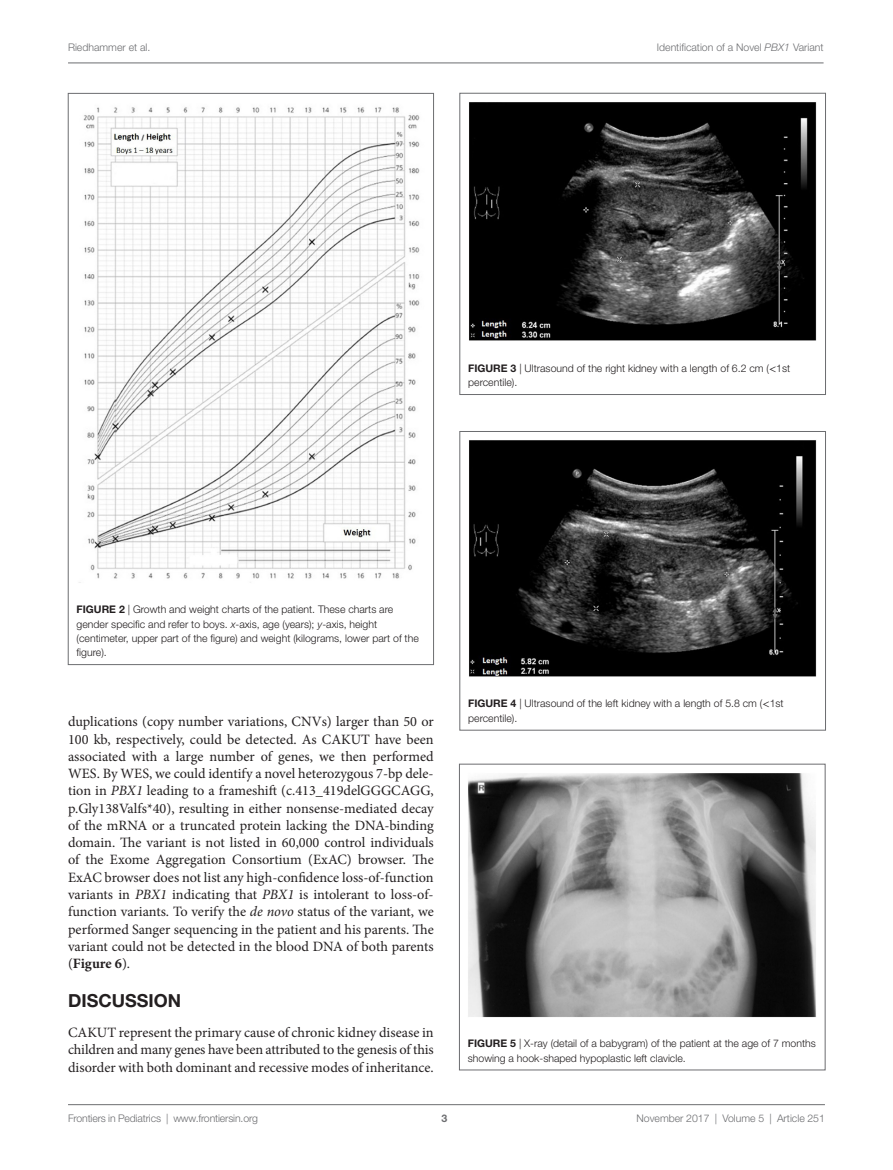
<style>
.page{position:relative;width:893px;height:1170px;background:#fff}
.page>*{position:absolute;margin:0;border:0;box-sizing:border-box;transform-origin:0 0}
.t1{font:700 18px "Helvetica Neue LT Std";color:#231f20}
.t2{font:14.25px/17.2px "Minion Pro";color:#231f20;text-align:justify}
.t3{font:300 10.5px/14.2px "Helvetica Neue LT Std";color:#231f20}
.t4{font:300 10.5px "Helvetica Neue LT Std";color:#6c6d70}
.t5{font:700 10.5px "Helvetica Neue LT Std";color:#6c6d70}
.s1{font-style:italic}
.s2{font-weight:700}
.s3{font-family:"STIX General";font-weight:400}
</style>
<div class="page">
<img style="left:79px;top:107px;width:341px;height:476px">
<img style="left:468px;top:773px;width:348px;height:244px">
<div style="left:459px;top:764px;width:366px;height:306px;border:1px solid #6c6d70"></div>
<img style="left:469px;top:440px;width:348px;height:237px">
<div style="left:460px;top:431px;width:366px;height:299px;border:1px solid #6c6d70"></div>
<img style="left:469px;top:102px;width:348px;height:239px">
<div style="left:460px;top:93px;width:366px;height:301px;border:1px solid #6c6d70"></div>
<hr style="left:68px;top:1104px;width:757px;height:1px;background:#6c6d70">
<hr style="left:68px;top:63px;width:755px;height:1px;background:#6c6d70">
<p class="t4" style="left:68px;top:41px;width:84px">Riedhammer et al.</p>
<p class="t4" style="left:657px;top:41px;width:168px">Identification of a Novel <span class="s1">PBX1</span> Variant</p>
<p class="t3" style="left:468px;top:361px;width:324px"><span class="s2">FIGURE 3</span> | Ultrasound of the right kidney with a length of 6.2 cm (<span class="s3">&lt;</span>1st percentile).</p>
<p class="t3" style="left:77px;top:602px;width:344px"><span class="s2">FIGUR E 2</span> | Growth and weight charts of the patient. These charts are gender specific and refer to boys. <span class="s1">x</span>-axis, age (years); <span class="s1">y</span>-axis, height (centimeter, upper part of the figure) and weight (kilograms, lower part of the figure).</p>
<p class="t2" style="left:68px;top:713px;width:367px">duplications (copy number variations, CNVs) larger than 50 or 100 kb, respectively, could be detected. As CAKUT have been associated with a large number of genes, we then performed WES. By WES, we could identify a novel heterozygous 7-bp dele&shy;tion in <span class="s1">PBX1</span> leading to a frameshift (c.413_419delGGGCAGG, p.Gly138Valfs*40), resulting in either nonsense-mediated decay of the mRNA or a truncated protein lacking the DNA-binding domain. The variant is not listed in 60,000 control individuals of the Exome Aggregation Consortium (ExAC) browser. The ExAC browser does not list any high-confidence loss-of-function variants in <span class="s1">PBX1</span> indicating that <span class="s1">PBX1</span> is intolerant to loss-of&shy;function variants. To verify the <span class="s1">de novo</span> status of the variant, we performed Sanger sequencing in the patient and his parents. The variant could not be detected in the blood DNA of both parents (<span class="s2">Figure 6</span>).</p>
<p class="t1" style="left:68px;top:989px;width:115px">DISCUSSION</p>
<p class="t2" style="left:68px;top:1023px;width:367px">CAKUT represent the primary cause of chronic kidney disease in children and many genes have been attributed to the genesis of this disorder with both dominant and recessive modes of inheritance.</p>
<p class="t3" style="left:468px;top:696px;width:317px"><span class="s2">FIGURE 4</span> | Ultrasound of the left kidney with a length of 5.8 cm (<span class="s3">&lt;</span>1st percentile).</p>
<p class="t3" style="left:468px;top:1036px;width:349px"><span class="s2">FIGUR E 5</span> | X-ray (detail of a babygram) of the patient at the age of 7 months showing a hook-shaped hypoplastic left clavicle.</p>
<p class="t4" style="left:68px;top:1111px;width:191px">Frontiers in Pediatrics | www.frontiersin.org</p>
<p class="t4" style="left:636px;top:1111px;width:190px">November 2017 | Volume 5 | Article 251</p>
<p class="t5" style="left:441px;top:1111px;width:7px">3</p>
</div>
